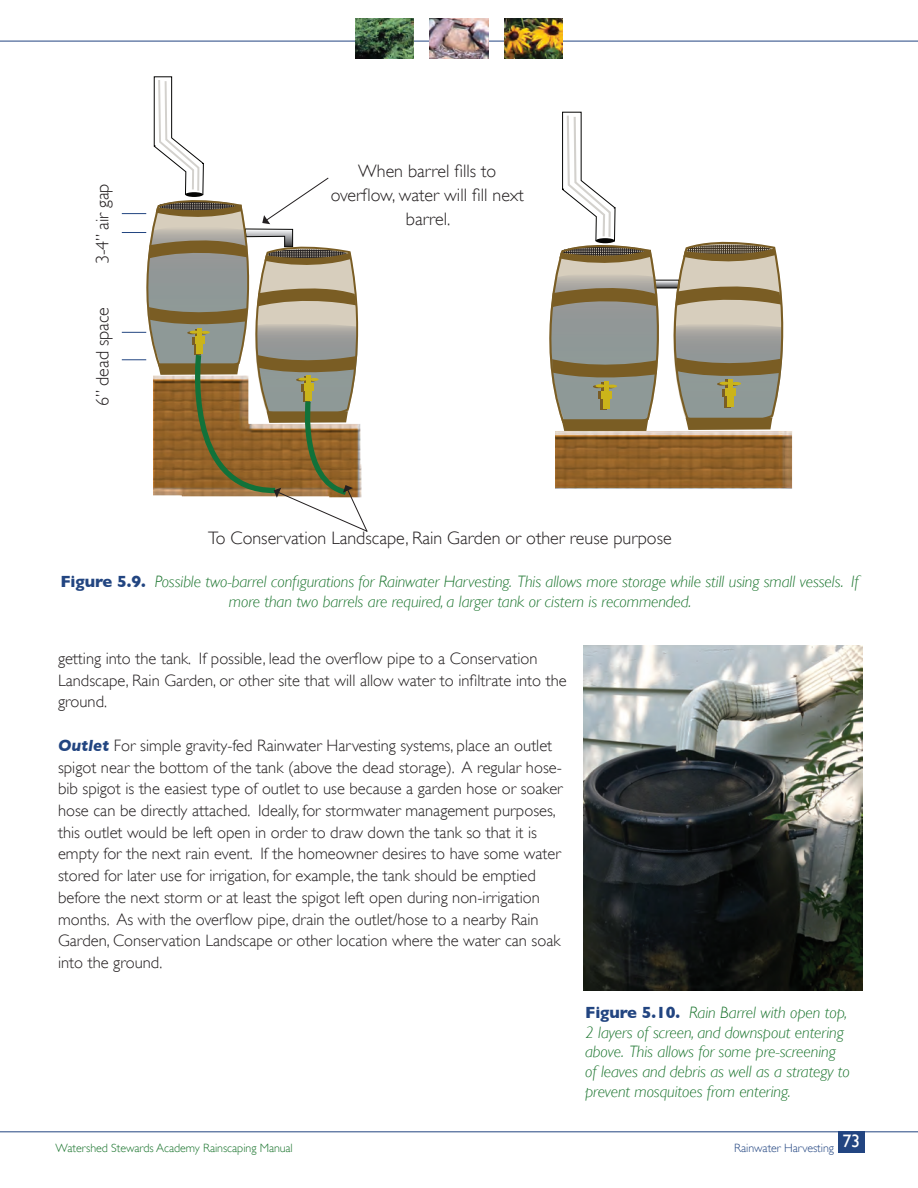
<style>
.page{position:relative;width:918px;height:1188px;background:#fff}
.page>*{position:absolute;margin:0;border:0;box-sizing:border-box;transform-origin:0 0}
.t1{font:300 18px/24px "Gill Sans";color:#231f20;text-align:center}
.t2{font:18px "Gill Sans";color:#fff}
.t3{font:300 16.5px/21.8px "Gill Sans";color:#231f20}
.t4{font:italic 300 16.5px/19.8px "Gill Sans";letter-spacing:-.005em;color:#1a742d;text-align:center}
.t5{font:300 12px "Gill Sans";letter-spacing:-.005em;color:#1a742d}
.t6{font:300 12px "Gill Sans";letter-spacing:-.005em;color:#224581}
.s1{font-weight:700;font-style:normal;color:#224581}
.s2{font-weight:700;font-style:italic;color:#224581}
</style>
<div class="page">
<hr style="left:0;top:41px;width:918px;height:1px;background:#224581">
<img style="left:504px;top:19px;width:58px;height:39px">
<img style="left:430px;top:18px;width:58px;height:40px">
<img style="left:356px;top:19px;width:58px;height:39px">
<hr style="left:0;top:1131px;width:918px;height:1px;background:#224581">
<div style="left:838px;top:1131px;width:27px;height:22px;background:#224581"></div>
<img style="left:555px;top:436px;width:238px;height:53px">
<svg style="left:549px;top:112px;width:243px;height:324px"></svg>
<div style="left:510px;top:421px;width:45px;height:98px;background:#fff"></div>
<div style="left:596px;top:238px;width:19px;height:5px;background:#050504;border-radius:50%"></div>
<svg style="left:122px;top:76px;width:246px;height:456px"></svg>
<img style="left:583px;top:646px;width:280px;height:344px">
<p class="t1" style="left:90px;top:264px;width:82px;rotate:-90deg">3-4” air gap</p>
<p class="t1" style="left:90px;top:406px;width:100px;rotate:-90deg">6” dead space</p>
<p class="t1" style="left:331px;top:159px;width:195px">When barrel fills to overflow, water will fill next barrel.</p>
<p class="t1" style="left:208px;top:525px;width:465px">To Conservation Landscape, Rain Garden or other reuse purpose</p>
<p class="t4" style="left:60px;top:572px;width:800px"><span class="s1">Figure 5.9.</span> Possible two-barrel configurations for Rainwater Harvesting. This allows more storage while still using small vessels. If more than two barrels are required, a larger tank or cistern is recommended.</p>
<p class="t3" style="left:58px;top:647px;width:510px">getting into the tank. If possible, lead the overflow pipe to a Conservation<br>Landscape, Rain Garden, or other site that will allow water to infiltrate into the ground.</p>
<p class="t3" style="left:58px;top:734px;width:506px"><span class="s2">Outlet</span> For simple gravity-fed Rainwater Harvesting systems, place an outlet spigot near the bottom of the tank (above the dead storage). A regular hose&shy;bib spigot is the easiest type of outlet to use because a garden hose or soaker hose can be directly attached. Ideally, for stormwater management purposes, this outlet would be left open in order to draw down the tank so that it is empty for the next rain event. If the homeowner desires to have some water stored for later use for irrigation, for example, the tank should be emptied before the next storm or at least the spigot left open during non-irrigation months. As with the overflow pipe, drain the outlet/hose to a nearby Rain Garden, Conservation Landscape or other location where the water can soak into the ground.</p>
<p class="t5" style="left:56px;top:1139px;width:239px">Watershed Stewards Academy Rainscaping Manual</p>
<p class="t4" style="left:585px;top:1002px;width:266px;text-align:left"><span class="s1">Figure 5.10.</span> Rain Barrel with open top, 2 layers of screen, and downspout entering above. This allows for some pre-screening of leaves and debris as well as a strategy to prevent mosquitoes from entering.</p>
<p class="t6" style="left:734px;top:1139px;width:101px">Rainwater Harvesting</p>
<p class="t2" style="left:843px;top:1130px;width:19px">73</p>
</div>
